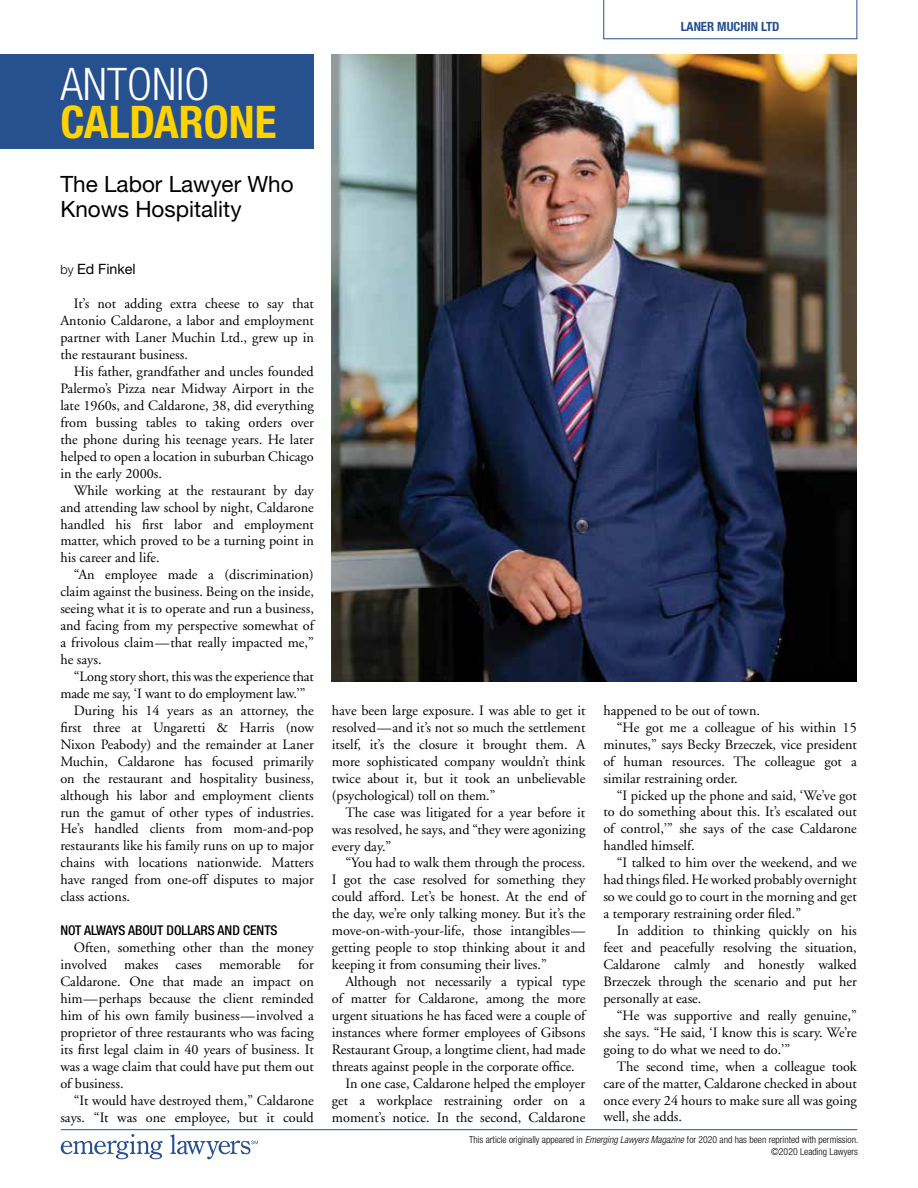
<style>
.page{position:relative;width:918px;height:1188px;background:#fff}
.page>*{position:absolute;margin:0;border:0;box-sizing:border-box;transform-origin:0 0}
.t1{font:700 condensed 45px "Helvetica Neue";color:#ffd200}
.t2{font:300 condensed 45px "Helvetica Neue";color:#fff}
.t3{font:22.5px/25.5px "Helvetica Neue";color:#000}
.t4{font:14.25px/17px "Adobe Garamond";color:#000;text-align:justify}
.t5{font:14.25px "Helvetica Neue";color:#000}
.t6{font:500 condensed 13.5px "Helvetica Neue";color:#000}
.t7{font:700 condensed 12.75px "Helvetica Neue";color:#27508e}
.t8{font:300 condensed 9.75px/11.7px "Helvetica Neue";color:#000;text-align:right}
.s1{font-weight:300;font-size:12.75px}
.s2{font-style:italic}
</style>
<div class="page">
<svg style="left:61px;top:1134px;width:102px;height:25px"></svg>
<svg style="left:170px;top:1134px;width:88px;height:25px"></svg>
<hr style="left:61px;top:1129px;width:796px;height:1px;background:#27508e">
<svg style="left:603px;top:0;width:254px;height:39px"></svg>
<img style="left:332px;top:54px;width:525px;height:627px">
<div style="left:0;top:54px;width:314px;height:94px;background:#27508e"></div>
<h1 class="t2" style="left:60px;top:59px;width:151px">ANTONIO</h1>
<h1 class="t1" style="left:60px;top:95px;width:218px">CALDARONE</h1>
<h2 class="t3" style="left:60px;top:171px;width:235px">The Labor Lawyer Who<br>Knows Hospitality</h2>
<p class="t7" style="left:681px;top:18px;width:100px">LANER MUCHIN LTD</p>
<p class="t5" style="left:60px;top:261px;width:77px"><span class="s1">by</span> Ed Finkel</p>
<p class="t4" style="left:60px;top:296px;width:255px;text-indent:13px">It’s not adding extra cheese to say that Antonio Caldarone, a labor and employment partner with Laner Muchin Ltd., grew up in the restaurant business.</p>
<p class="t4" style="left:60px;top:363px;width:255px;text-indent:13px">His father, grandfather and uncles founded Palermo’s Pizza near Midway Airport in the late 1960s, and Caldarone, 38, did everything from bussing tables to taking orders over the phone during his teenage years. He later helped to open a location in suburban Chicago in the early 2000s.</p>
<p class="t4" style="left:60px;top:482px;width:255px;text-indent:13px">While working at the restaurant by day and attending law school by night, Caldarone handled his first labor and employment matter, which proved to be a turning point in his career and life.</p>
<p class="t4" style="left:60px;top:567px;width:255px;text-indent:13px">“An employee made a (discrimination) claim against the business. Being on the inside, seeing what it is to operate and run a business, and facing from my perspective somewhat of a frivolous claim—that really impacted me,” he says.</p>
<p class="t4" style="left:74px;top:668px;width:241px">“Long story short, this was the experience that</p>
<p class="t4" style="left:60px;top:685px;width:247px">made me say, ‘I want to do employment law.’”</p>
<p class="t4" style="left:74px;top:702px;width:242px">During his 14 years as an attorney, the</p>
<p class="t4" style="left:60px;top:719px;width:255px">first three at Ungaretti &amp; Harris (now</p>
<p class="t4" style="left:60px;top:736px;width:255px">Nixon Peabody) and the remainder at Laner</p>
<p class="t4" style="left:60px;top:753px;width:255px">Muchin, Caldarone has focused primarily</p>
<p class="t4" style="left:60px;top:770px;width:255px">on the restaurant and hospitality business,</p>
<p class="t4" style="left:60px;top:787px;width:255px">although his labor and employment clients</p>
<p class="t4" style="left:60px;top:804px;width:255px">run the gamut of other types of industries.</p>
<p class="t4" style="left:60px;top:821px;width:255px">He’s handled clients from mom-and-pop</p>
<p class="t4" style="left:60px;top:838px;width:255px">restaurants like his family runs on up to major</p>
<p class="t4" style="left:60px;top:855px;width:255px">chains with locations nationwide. Matters</p>
<p class="t4" style="left:60px;top:872px;width:255px">have ranged from one-off disputes to major</p>
<p class="t4" style="left:60px;top:889px;width:71px">class actions.</p>
<p class="t6" style="left:60px;top:923px;width:219px">NOT ALWAYS ABOUT DOLLARS AND CENTS</p>
<p class="t4" style="left:60px;top:940px;width:255px;text-indent:13px">Often, something other than the money involved makes cases memorable for Caldarone. One that made an impact on him—perhaps because the client reminded him of his own family business—involved a proprietor of three restaurants who was facing its first legal claim in 40 years of business. It was a wage claim that could have put them out of business.</p>
<p class="t4" style="left:60px;top:1092px;width:255px;text-align:right">“It would have destroyed them,” Caldarone says. “It was one employee, but it could</p>
<p class="t4" style="left:332px;top:702px;width:255px">have been large exposure. I was able to get it resolved—and it’s not so much the settlement itself, it’s the closure it brought them. A more sophisticated company wouldn’t think twice about it, but it took an unbelievable (psychological) toll on them.”</p>
<p class="t4" style="left:332px;top:804px;width:255px;text-indent:13px">The case was litigated for a year before it was resolved, he says, and “they were agonizing every day.”</p>
<p class="t4" style="left:332px;top:855px;width:255px;text-indent:13px">“You had to walk them through the process.<br>I got the case resolved for something they could afford. Let’s be honest. At the end of the day, we’re only talking money. But it’s the move-on-with-your-life, those intangibles— getting people to stop thinking about it and keeping it from consuming their lives.”</p>
<p class="t4" style="left:345px;top:973px;width:241px">Although not necessarily a typical type</p>
<p class="t4" style="left:332px;top:990px;width:255px">of matter for Caldarone, among the more</p>
<p class="t4" style="left:332px;top:1007px;width:255px">urgent situations he has faced were a couple of</p>
<p class="t4" style="left:332px;top:1024px;width:255px">instances where former employees of Gibsons</p>
<p class="t4" style="left:332px;top:1041px;width:255px">Restaurant Group, a longtime client, had made</p>
<p class="t4" style="left:332px;top:1058px;width:244px">threats against people in the corporate office.</p>
<p class="t4" style="left:345px;top:1075px;width:241px">In one case, Caldarone helped the employer</p>
<p class="t4" style="left:332px;top:1092px;width:255px">get a workplace restraining order on a</p>
<p class="t4" style="left:332px;top:1109px;width:255px">moment’s notice. In the second, Caldarone</p>
<p class="t4" style="left:603px;top:702px;width:158px">happened to be out of town.</p>
<p class="t4" style="left:617px;top:719px;width:242px">“He got me a colleague of his within 15</p>
<p class="t4" style="left:603px;top:736px;width:255px">minutes,” says Becky Brzeczek, vice president</p>
<p class="t4" style="left:603px;top:753px;width:255px">of human resources. The colleague got a</p>
<p class="t4" style="left:603px;top:770px;width:136px">similar restraining order.</p>
<p class="t4" style="left:617px;top:787px;width:241px">“I picked up the phone and said, ‘We’ve got</p>
<p class="t4" style="left:603px;top:804px;width:255px">to do something about this. It’s escalated out</p>
<p class="t4" style="left:603px;top:821px;width:255px">of control,’” she says of the case Caldarone</p>
<p class="t4" style="left:603px;top:838px;width:93px">handled himself.</p>
<p class="t4" style="left:617px;top:855px;width:241px">“I talked to him over the weekend, and we</p>
<p class="t4" style="left:603px;top:872px;width:255px">had things filed. He worked probably overnight</p>
<p class="t4" style="left:603px;top:889px;width:255px">so we could go to court in the morning and get</p>
<p class="t4" style="left:603px;top:906px;width:199px">a temporary restraining order filed.”</p>
<p class="t4" style="left:617px;top:922px;width:241px">In addition to thinking quickly on his</p>
<p class="t4" style="left:603px;top:939px;width:255px">feet and peacefully resolving the situation,</p>
<p class="t4" style="left:603px;top:956px;width:255px">Caldarone calmly and honestly walked</p>
<p class="t4" style="left:603px;top:973px;width:255px">Brzeczek through the scenario and put her</p>
<p class="t4" style="left:603px;top:990px;width:100px">personally at ease.</p>
<p class="t4" style="left:617px;top:1007px;width:242px">“He was supportive and really genuine,”</p>
<p class="t4" style="left:603px;top:1024px;width:255px">she says. “He said, ‘I know this is scary. We’re</p>
<p class="t4" style="left:603px;top:1041px;width:188px">going to do what we need to do.’”</p>
<p class="t4" style="left:617px;top:1058px;width:241px">The second time, when a colleague took</p>
<p class="t4" style="left:603px;top:1075px;width:255px">care of the matter, Caldarone checked in about</p>
<p class="t4" style="left:603px;top:1092px;width:255px">once every 24 hours to make sure all was going</p>
<p class="t4" style="left:603px;top:1109px;width:80px">well, she adds.</p>
<p class="t8" style="left:469px;top:1134px;width:391px">This article originally appeared in <span class="s2">Emerging Lawyers Magazine</span> for 2020 and has been reprinted with permission. ©2020 Leading Lawyers</p>
</div>
